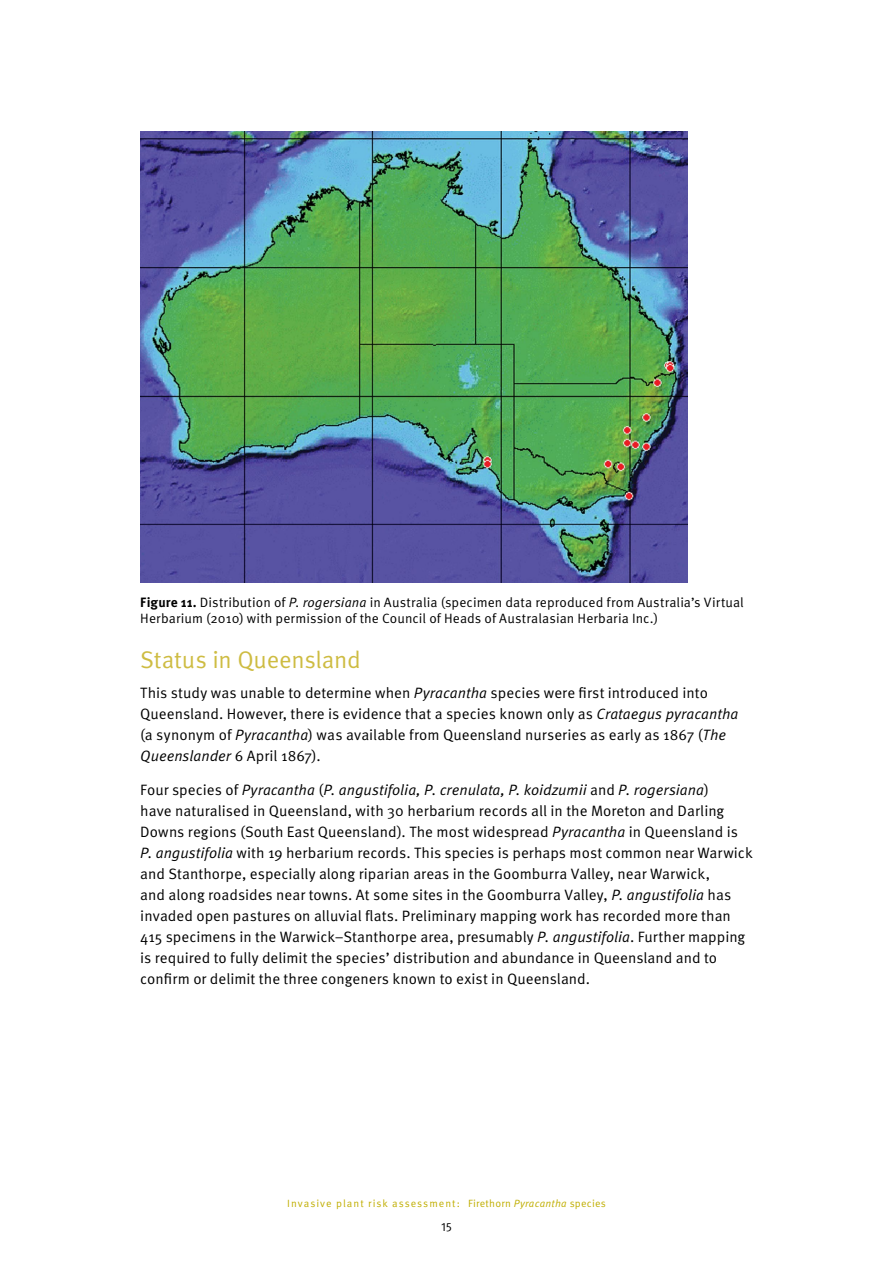
<style>
.page{position:relative;width:893px;height:1263px;background:#fff}
.page>*{position:absolute;margin:0;border:0;box-sizing:border-box;transform-origin:0 0}
.h02{font:24px "Meta OT";letter-spacing:-.01em;color:#cebc42}
.body{font:15px/21px "Meta OT";color:#000}
.t1{font:13.5px/15.8px "Meta OT";letter-spacing:.01em;color:#000}
.t2{font:12px "Meta OT";color:#000}
.t3{font:10.5px "Meta OT";letter-spacing:.09em;color:#c0ae00}
.s1{font-weight:700}
.s2{font-style:italic}
</style>
<div class="page">
<img style="left:140px;top:132px;width:547px;height:451px">
<p class="t1" style="left:140px;top:594px;width:605px"><span class="s1">Figure 11.</span> Distribution of <span class="s2">P. rogersiana</span> in Australia (specimen data reproduced from Australia’s Virtual<br>Herbarium (2010) with permission of the Council of Heads of Australasian Herbaria Inc.)</p>
<h2 class="h02" style="left:140px;top:646px;width:222px">Status in Queensland</h2>
<p class="body" style="left:140px;top:682px;width:600px">This study was unable to determine when <span class="s2">Pyracantha</span> species were first introduced into Queensland. However, there is evidence that a species known only as <span class="s2">Crataegus pyracantha </span>(a synonym of <span class="s2">Pyracantha</span>) was available from Queensland nurseries as early as 1867 (<span class="s2">The Queenslander</span> 6 April 1867).</p>
<p class="body" style="left:140px;top:779px;width:614px">Four species of <span class="s2">Pyracantha</span> (<span class="s2">P. angustifolia, P. crenulata, P. koidzumii</span> and <span class="s2">P. rogersiana</span>)<br>have naturalised in Queensland, with 30 herbarium records all in the Moreton and Darling Downs regions (South East Queensland). The most widespread <span class="s2">Pyracantha</span> in Queensland is <span class="s2">P. angustifolia</span> with 19 herbarium records. This species is perhaps most common near Warwick and Stanthorpe, especially along riparian areas in the Goomburra Valley, near Warwick,<br>and along roadsides near towns. At some sites in the Goomburra Valley, <span class="s2">P. angustifolia</span> has invaded open pastures on alluvial flats. Preliminary mapping work has recorded more than 415 specimens in the Warwick–Stanthorpe area, presumably <span class="s2">P. angustifolia</span>. Further mapping is required to fully delimit the species’ distribution and abundance in Queensland and to confirm or delimit the three congeners known to exist in Queensland.</p>
<p class="t3" style="left:287px;top:1197px;width:320px">Invasive plant risk assessment: Firethorn <span class="s2">Pyracantha</span> species</p>
<p class="t2" style="left:441px;top:1219px;width:12px">15</p>
</div>
